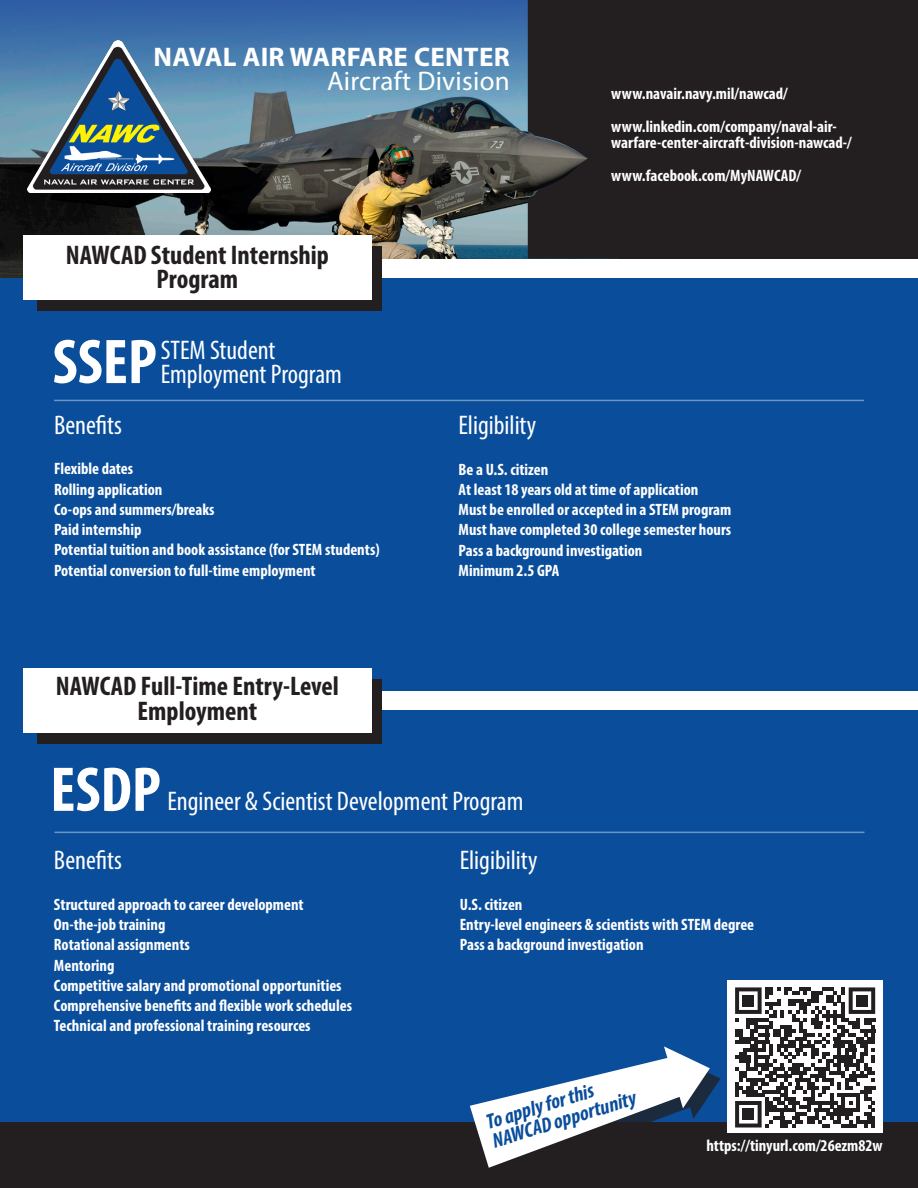
<style>
.page{position:relative;width:918px;height:1188px;background:#fff}
.page>*{position:absolute;margin:0;border:0;box-sizing:border-box;transform-origin:0 0}
.t1{font:700 condensed 63.75px "Myriad Pro";color:#fff}
.t2{font:condensed 27px "Myriad Pro";color:#fff}
.t3{font:700 condensed 27px "Myriad Pro";color:#231f20}
.t4{font:700 27px "Myriad Pro";letter-spacing:.01em;color:#fff}
.t5{font:27px "Myriad Pro";letter-spacing:.01em;color:#fff}
.t6{font:italic 700 condensed 21px "Myriad Pro";color:#0a4e9b}
.t7{font:700 condensed 16.5px/16.5px "Myriad Pro";color:#fff}
</style>
<div class="page">
<div style="left:0;top:54px;width:918px;height:1134px;background:#0a4e9b"></div>
<div style="left:0;top:0;width:918px;height:77px;background:#231f20"></div>
<div style="left:0;top:1122px;width:918px;height:66px;background:#231f20"></div>
<div style="left:0;top:32px;width:918px;height:236px;background:#231f20"></div>
<img style="left:0;top:104px;width:528px;height:174px">
<svg style="left:0;top:0;width:528px;height:104px;background:#4678ad"></svg>
<div style="left:728px;top:980px;width:155px;height:153px;background:#fff"></div>
<svg style="left:735px;top:987px;width:140px;height:141px"></svg>
<div style="left:743px;top:995px;width:11px;height:11px;background:#231f20"></div>
<div style="left:856px;top:995px;width:12px;height:11px;background:#231f20"></div>
<div style="left:743px;top:1109px;width:11px;height:11px;background:#231f20"></div>
<div style="left:27px;top:259px;width:891px;height:19px;background:#fff"></div>
<div style="left:37px;top:246px;width:344px;height:65px;background:#231f20"></div>
<div style="left:23px;top:235px;width:349px;height:65px;background:#fff"></div>
<div style="left:27px;top:691px;width:891px;height:19px;background:#fff"></div>
<div style="left:37px;top:679px;width:344px;height:65px;background:#231f20"></div>
<div style="left:23px;top:668px;width:349px;height:65px;background:#fff"></div>
<div style="left:480px;top:1057px;width:241px;height:121px;background:#231f20;opacity:.75"></div>
<svg style="left:470px;top:1046px;width:240px;height:122px"></svg>
<hr style="left:54px;top:400px;width:810px;height:1px;background:#fff">
<svg style="left:528px;top:131px;width:90px;height:128px"></svg>
<img style="left:27px;top:40px;width:183px;height:152px">
<hr style="left:54px;top:832px;width:810px;height:1px;background:#fff">
<p class="t4" style="left:154px;top:39px;width:358px">NAVAL AIR WARFARE CENTER</p>
<p class="t5" style="left:327px;top:64px;width:184px">Aircraft Division</p>
<p class="t3" style="left:66px;top:238px;width:265px">NAWCAD Student Internship</p>
<p class="t3" style="left:157px;top:263px;width:83px">Program</p>
<p class="t1" style="left:52px;top:322px;width:106px">SSEP</p>
<p class="t2" style="left:161px;top:333px;width:116px">STEM Student</p>
<p class="t2" style="left:161px;top:357px;width:183px">Employment Program</p>
<p class="t7" style="left:611px;top:85px;width:178px">www.navair.navy.mil/nawcad/</p>
<p class="t7" style="left:611px;top:118px;width:242px">www.linkedin.com/company/naval-air&shy;warfare-center-aircraft-division-nawcad-/</p>
<p class="t7" style="left:611px;top:167px;width:191px">www.facebook.com/MyNAWCAD/</p>
<p class="t2" style="left:54px;top:409px;width:69px">Benefits</p>
<p class="t7" style="left:54px;top:460px;width:81px">Flexible dates</p>
<p class="t7" style="left:54px;top:481px;width:110px">Rolling application</p>
<p class="t7" style="left:54px;top:501px;width:162px">Co-ops and summers/breaks</p>
<p class="t7" style="left:54px;top:521px;width:89px">Paid internship</p>
<p class="t7" style="left:54px;top:541px;width:327px">Potential tuition and book assistance (for STEM students)</p>
<p class="t7" style="left:54px;top:562px;width:263px">Potential conversion to full-time employment</p>
<p class="t3" style="left:56px;top:669px;width:285px">NAWCAD Full-Time Entry-Level</p>
<p class="t3" style="left:138px;top:694px;width:121px">Employment</p>
<p class="t2" style="left:459px;top:409px;width:79px">Eligibility</p>
<p class="t7" style="left:459px;top:461px;width:91px">Be a U.S. citizen</p>
<p class="t7" style="left:459px;top:481px;width:241px">At least 18 years old at time of application</p>
<p class="t7" style="left:459px;top:501px;width:274px">Must be enrolled or accepted in a STEM program</p>
<p class="t7" style="left:459px;top:521px;width:274px">Must have completed 30 college semester hours</p>
<p class="t7" style="left:459px;top:542px;width:185px">Pass a background investigation</p>
<p class="t7" style="left:459px;top:562px;width:102px">Minimum 2.5 GPA</p>
<p class="t1" style="left:50px;top:750px;width:112px">ESDP</p>
<p class="t2" style="left:167px;top:785px;width:358px">Engineer &amp; Scientist Development Program</p>
<p class="t2" style="left:54px;top:844px;width:69px">Benefits</p>
<p class="t7" style="left:54px;top:896px;width:251px">Structured approach to career development</p>
<p class="t7" style="left:54px;top:916px;width:113px">On-the-job training</p>
<p class="t7" style="left:54px;top:936px;width:137px">Rotational assignments</p>
<p class="t7" style="left:54px;top:956px;width:62px">Mentoring</p>
<p class="t7" style="left:54px;top:977px;width:289px">Competitive salary and promotional opportunities</p>
<p class="t7" style="left:54px;top:997px;width:300px">Comprehensive benefits and flexible work schedules</p>
<p class="t7" style="left:54px;top:1017px;width:258px">Technical and professional training resources</p>
<p class="t2" style="left:460px;top:844px;width:79px">Eligibility</p>
<p class="t7" style="left:460px;top:896px;width:64px">U.S. citizen</p>
<p class="t7" style="left:460px;top:916px;width:296px">Entry-level engineers &amp; scientists with STEM degree</p>
<p class="t7" style="left:460px;top:936px;width:185px">Pass a background investigation</p>
<p class="t6" style="left:483px;top:1110px;width:113px;rotate:-17deg">To apply for this</p>
<p class="t6" style="left:489px;top:1128px;width:151px;rotate:-17deg">NAWCAD opportunity</p>
<p class="t7" style="left:706px;top:1137px;width:178px">https://tinyurl.com/26ezm82w</p>
</div>
